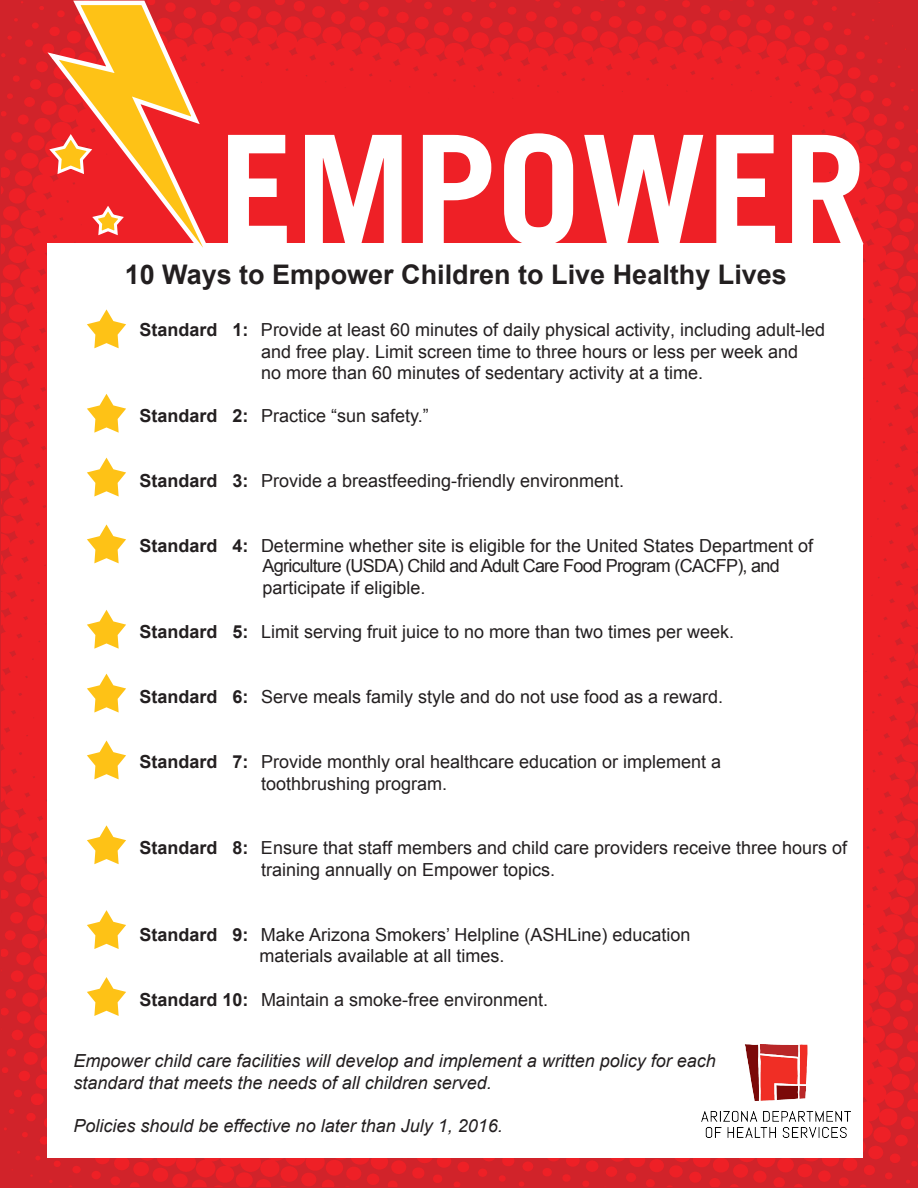
<style>
.page{position:relative;width:918px;height:1188px;background:#fff}
.page>*{position:absolute;margin:0;border:0;box-sizing:border-box;transform-origin:0 0}
.t1{font:700 151.5px "Trade Gothic";color:#fff}
.t2{font:700 27px "Arial";color:#231f20}
.t3{font:18px/21.6px "Arial";color:#231f20}
.t4{font:italic 18px/21.6px "Arial";color:#231f20}
.s1{font-weight:700}
</style>
<div class="page">
<img style="left:1px;top:0;width:917px;height:1187px">
<div style="left:47px;top:243px;width:816px;height:915px;background:#fff"></div>
<svg style="left:87px;top:309px;width:39px;height:39px"></svg>
<svg style="left:87px;top:394px;width:39px;height:39px"></svg>
<svg style="left:87px;top:458px;width:39px;height:39px"></svg>
<svg style="left:87px;top:524px;width:39px;height:39px"></svg>
<svg style="left:87px;top:610px;width:39px;height:39px"></svg>
<svg style="left:87px;top:674px;width:39px;height:39px"></svg>
<svg style="left:87px;top:740px;width:39px;height:39px"></svg>
<svg style="left:87px;top:825px;width:39px;height:39px"></svg>
<svg style="left:87px;top:910px;width:39px;height:39px"></svg>
<svg style="left:87px;top:977px;width:39px;height:39px"></svg>
<svg style="left:42px;top:0;width:194px;height:302px"></svg>
<img style="left:701px;top:1044px;width:150px;height:93px">
<p class="t1" style="left:219px;top:97px;width:650px">EMPOWER</p>
<p class="t2" style="left:125px;top:256px;width:664px">10 Ways to Empower Children to Live Healthy Lives</p>
<p class="t3" style="left:140px;top:319px;width:687px"><span class="s1">Standard 1:</span> Provide at least 60 minutes of daily physical activity, including adult-led</p>
<p class="t3" style="left:261px;top:341px;width:539px">and free play. Limit screen time to three hours or less per week and no more than 60 minutes of sedentary activity at a time.</p>
<p class="t3" style="left:140px;top:405px;width:291px"><span class="s1">Standard 2:</span> Practice “sun safety.”</p>
<p class="t3" style="left:140px;top:470px;width:486px"><span class="s1">Standard 3:</span> Provide a breastfeeding-friendly environment.</p>
<p class="t3" style="left:263px;top:535px;width:552px;line-height:20.9px;text-indent:-123px"><span class="s1">Standard 4:</span> Determine whether site is eligible for the United States Department of<br>Agriculture (USDA) Child and Adult Care Food Program (CACFP), and participate if eligible.</p>
<p class="t3" style="left:140px;top:621px;width:596px"><span class="s1">Standard 5:</span> Limit serving fruit juice to no more than two times per week.</p>
<p class="t3" style="left:140px;top:686px;width:585px"><span class="s1">Standard 6:</span> Serve meals family style and do not use food as a reward.</p>
<p class="t3" style="left:140px;top:751px;width:583px"><span class="s1">Standard 7:</span> Provide monthly oral healthcare education or implement a</p>
<p class="t3" style="left:261px;top:773px;width:188px">toothbrushing program.</p>
<p class="t3" style="left:140px;top:837px;width:709px"><span class="s1">Standard 8:</span> Ensure that staff members and child care providers receive three hours of</p>
<p class="t3" style="left:261px;top:859px;width:296px">training annually on Empower topics.</p>
<p class="t3" style="left:260px;top:924px;width:432px;text-indent:-120px"><span class="s1">Standard 9:</span> Make Arizona Smokers’ Helpline (ASHLine) education materials available at all times.</p>
<p class="t3" style="left:139px;top:989px;width:410px"><span class="s1">Standard 10:</span> Maintain a smoke-free environment.</p>
<p class="t4" style="left:74px;top:1050px;width:644px">Empower child care facilities will develop and implement a written policy for each standard that meets the needs of all children served.</p>
<p class="t4" style="left:74px;top:1115px;width:431px">Policies should be effective no later than July 1, 2016.</p>
</div>
